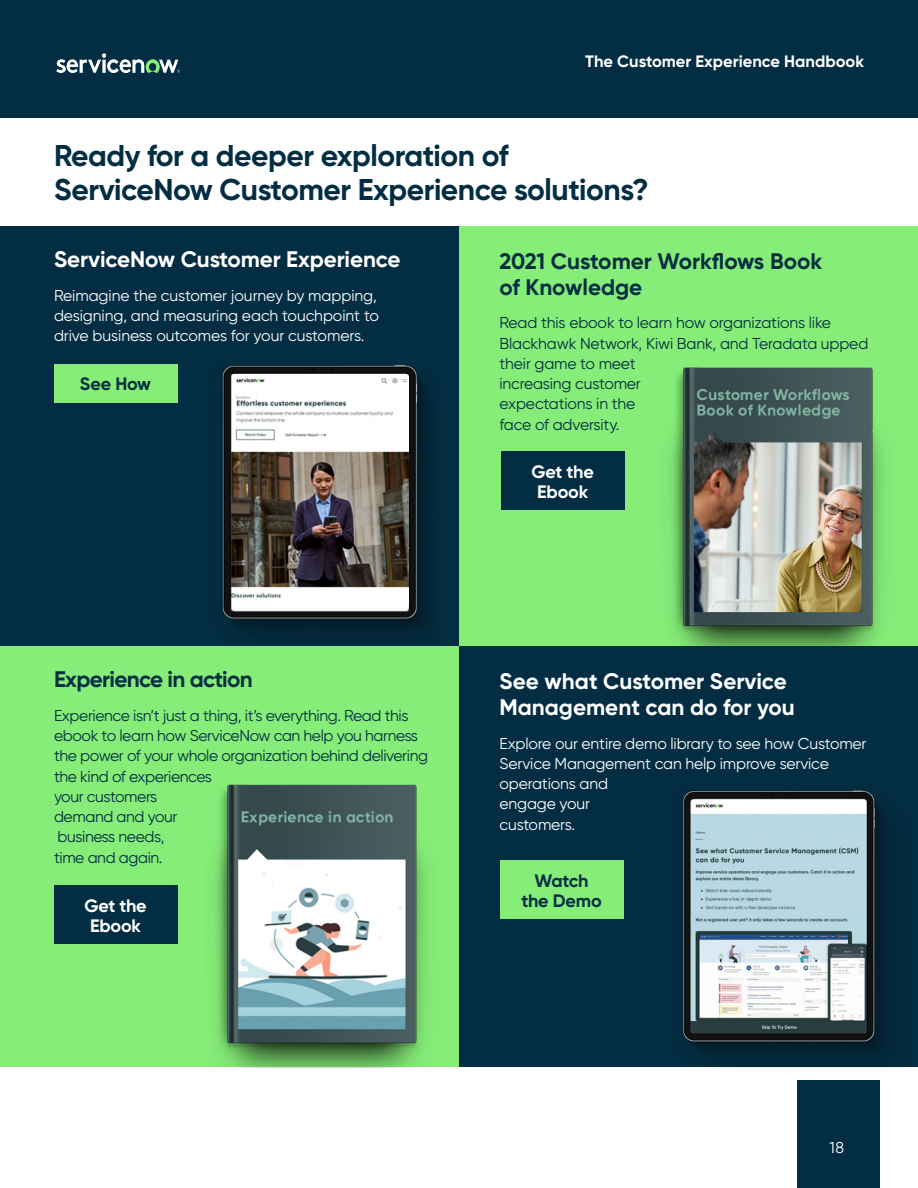
<style>
.page{position:relative;width:918px;height:1188px;background:#fff}
.page>*{position:absolute;margin:0;border:0;box-sizing:border-box;transform-origin:0 0}
.Subhead{font:700 30px/34.5px "Gilroy";letter-spacing:-.015em;color:#032d42}
.Body{font:700 22.5px/25.5px "Gilroy";letter-spacing:-.005em;color:#fff}
.Body-2{font:700 22.5px/25.5px "Gilroy";color:#032d42}
.Body-3{font:700 22.5px "Gilroy";letter-spacing:-.02em;color:#032d42}
.WP_Body{font:700 18px/20.4px "Gilroy";letter-spacing:-.01em;color:#fff;text-align:center}
.WP_Body-2{font:700 18px/20.4px "Gilroy";letter-spacing:-.01em;color:#032d42;text-align:center}
.t1{font:700 16.5px "Gilroy";color:#fff}
.Body-4{font:15.75px/20.2px "Gilroy";letter-spacing:-.025em;color:#032d42}
.Body-5{font:15.75px/20.2px "Gilroy";letter-spacing:-.01em;color:#fff}
</style>
<div class="page">
<div style="left:797px;top:1080px;width:82px;height:108px;background:#032d42"></div>
<div style="left:0;top:0;width:918px;height:118px;background:#032d42"></div>
<img style="left:56px;top:54px;width:123px;height:18px">
<div style="left:0;top:227px;width:459px;height:420px;background:#032d42"></div>
<img style="left:222px;top:365px;width:207px;height:268px">
<div style="left:459px;top:227px;width:459px;height:420px;background:#86ed78"></div>
<img style="left:670px;top:367px;width:214px;height:279px">
<div style="left:0;top:647px;width:459px;height:420px;background:#86ed78"></div>
<img style="left:214px;top:784px;width:214px;height:283px">
<div style="left:459px;top:647px;width:459px;height:420px;background:#032d42"></div>
<img style="left:683px;top:790px;width:203px;height:266px">
<div style="left:501px;top:451px;width:123px;height:59px;background:#032d42"></div>
<div style="left:54px;top:886px;width:123px;height:58px;background:#032d42"></div>
<div style="left:54px;top:364px;width:123px;height:38px;background:#86ed78"></div>
<div style="left:500px;top:861px;width:123px;height:58px;background:#86ed78"></div>
<p class="t1" style="left:585px;top:51px;width:280px">The Customer Experience Handbook</p>
<p class="Subhead" style="left:54px;top:138px;width:596px">Ready for a deeper exploration of<br>ServiceNow Customer Experience solutions?</p>
<p class="Body" style="left:54px;top:246px;width:348px">ServiceNow Customer Experience</p>
<p class="Body-5" style="left:54px;top:285px;width:326px">Reimagine the customer journey by mapping, designing, and measuring each touchpoint to drive business outcomes for your customers.</p>
<p class="WP_Body-2" style="left:80px;top:374px;width:73px">See How</p>
<p class="Body-3" style="left:54px;top:665px;width:200px">Experience in action</p>
<p class="Body-4" style="left:54px;top:705px;width:376px">Experience isn’t just a thing, it’s everything. Read this ebook to learn how ServiceNow can help you harness the power of your whole organization behind delivering the kind of experiences<br>your customers<br>demand and your<br>business needs,<br>time and again.</p>
<p class="WP_Body" style="left:84px;top:895px;width:64px">Get the<br>Ebook</p>
<p class="Body-2" style="left:500px;top:248px;width:324px">2021 Customer Workflows Book of Knowledge</p>
<p class="Body-4" style="left:500px;top:313px;width:370px">Read this ebook to learn how organizations like<br>Blackhawk Network, Kiwi Bank, and Teradata upped their game to meet<br>increasing customer<br>expectations in the<br>face of adversity.</p>
<p class="WP_Body" style="left:532px;top:461px;width:64px">Get the<br>Ebook</p>
<p class="Body" style="left:500px;top:669px;width:297px">See what Customer Service<br>Management can do for you</p>
<p class="Body-5" style="left:500px;top:733px;width:369px">Explore our entire demo library to see how Customer<br>Service Management can help improve service operations and<br>engage your<br>customers.</p>
<p class="WP_Body-2" style="left:522px;top:870px;width:82px">Watch the Demo</p>
<p class="Body-5" style="left:830px;top:1137px;width:16px">18</p>
</div>
